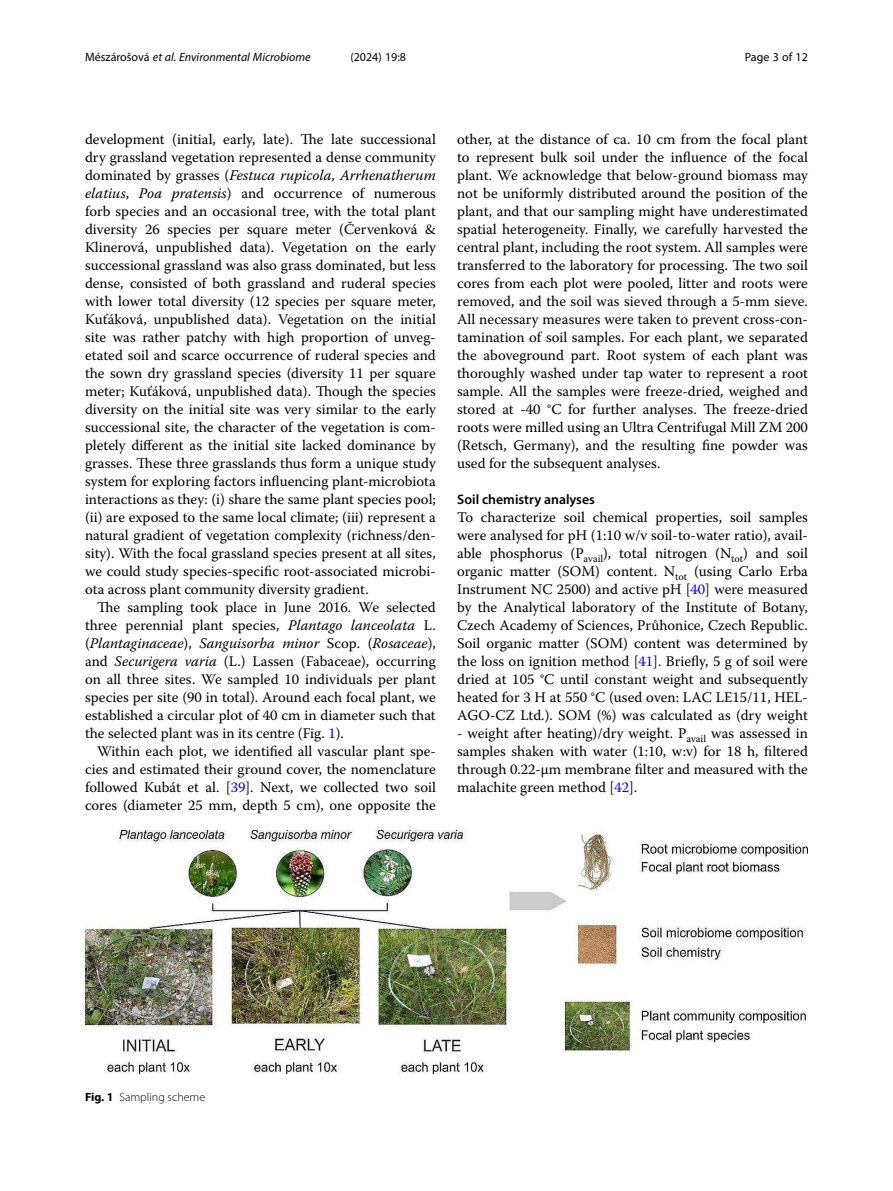
<style>
.page{position:relative;width:893px;height:1191px;background:#fff}
.page>*{position:absolute;margin:0;border:0;box-sizing:border-box;transform-origin:0 0}
.Body_Text{font:14.7px/18px "Warnock Pro";color:#000;text-align:justify}
.Body_Text_Indent{font:14.7px/18px "Warnock Pro";color:#000;text-align:justify}
.Head_2{font:600 13.8px "Myriad Pro";color:#000}
.t1{font:italic 12px "Myriad Pro";color:#000}
.t2{font:12px "Myriad Pro";color:#000}
.Figure_Caption{font:300 12px "Myriad Pro";color:#000}
.s1{font-style:normal}
.s2{font-style:italic}
.s3{color:#00f}
.s4{font-weight:700}
</style>
<div class="page">
<img style="left:85px;top:830px;width:723px;height:244px">
<p class="t1" style="left:85px;top:50px;width:227px"><span class="s1">Mészárošová</span> et al. Environmental Microbiome</p>
<p class="t2" style="left:350px;top:50px;width:57px">(2024) 19:8</p>
<p class="t2" style="left:745px;top:50px;width:65px">Page 3 of 12</p>
<p class="Body_Text" style="left:85px;top:130px;width:352px">development (initial, early, late). The late successional dry grassland vegetation represented a dense community dominated by grasses (<span class="s2">Festuca rupicola</span>, <span class="s2">Arrhenatherum elatius</span>, <span class="s2">Poa pratensis</span>) and occurrence of numerous forb species and an occasional tree, with the total plant diversity 26 species per square meter (Červenková &amp; Klinerová, unpublished data). Vegetation on the early successional grassland was also grass dominated, but less dense, consisted of both grassland and ruderal species with lower total diversity (12 species per square meter, Kuťáková, unpublished data). Vegetation on the initial site was rather patchy with high proportion of unveg&shy;etated soil and scarce occurrence of ruderal species and the sown dry grassland species (diversity 11 per square meter; Kuťáková, unpublished data). Though the species diversity on the initial site was very similar to the early successional site, the character of the vegetation is com&shy;pletely different as the initial site lacked dominance by grasses. These three grasslands thus form a unique study system for exploring factors influencing plant-microbiota interactions as they: (i) share the same plant species pool; (ii) are exposed to the same local climate; (iii) represent a natural gradient of vegetation complexity (richness/den&shy;sity). With the focal grassland species present at all sites, we could study species-specific root-associated microbi&shy;ota across plant community diversity gradient.</p>
<p class="Body_Text_Indent" style="left:85px;top:598px;width:352px;text-indent:12px">The sampling took place in June 2016. We selected three perennial plant species, <span class="s2">Plantago lanceolata</span> L. (<span class="s2">Plantaginaceae</span>), <span class="s2">Sanguisorba minor</span> Scop. (<span class="s2">Rosaceae</span>), and <span class="s2">Securigera varia</span> (L.) Lassen (Fabaceae), occurring on all three sites. We sampled 10 individuals per plant species per site (90 in total). Around each focal plant, we established a circular plot of 40 cm in diameter such that the selected plant was in its centre (Fig. <span class="s3">1</span>).</p>
<p class="Body_Text_Indent" style="left:85px;top:742px;width:352px;text-indent:12px">Within each plot, we identified all vascular plant spe&shy;cies and estimated their ground cover, the nomenclature followed Kubát et al. [<span class="s3">39</span>]. Next, we collected two soil cores (diameter 25 mm, depth 5 cm), one opposite the</p>
<p class="Body_Text_Indent" style="left:457px;top:130px;width:352px">other, at the distance of ca. 10 cm from the focal plant to represent bulk soil under the influence of the focal plant. We acknowledge that below-ground biomass may not be uniformly distributed around the position of the plant, and that our sampling might have underestimated spatial heterogeneity. Finally, we carefully harvested the central plant, including the root system. All samples were transferred to the laboratory for processing. The two soil cores from each plot were pooled, litter and roots were removed, and the soil was sieved through a 5-mm sieve.<br>All necessary measures were taken to prevent cross-con&shy;tamination of soil samples. For each plant, we separated the aboveground part. Root system of each plant was thoroughly washed under tap water to represent a root sample. All the samples were freeze-dried, weighed and stored at -40 °C for further analyses. The freeze-dried roots were milled using an Ultra Centrifugal Mill ZM 200 (Retsch, Germany), and the resulting fine powder was used for the subsequent analyses.</p>
<p class="Head_2" style="left:457px;top:491px;width:139px">Soil chemistry analyses</p>
<p class="Body_Text" style="left:457px;top:508px;width:352px">To characterize soil chemical properties, soil samples were analysed for pH (1:10 w/v soil-to-water ratio), avail&shy;able phosphorus (P<sub>avail</sub>), total nitrogen (N<sub>tot</sub>) and soil organic matter (SOM) content. N<sub>tot</sub> (using Carlo Erba Instrument NC 2500) and active pH [<span class="s3">40</span>] were measured by the Analytical laboratory of the Institute of Botany, Czech Academy of Sciences, Průhonice, Czech Republic.<br>Soil organic matter (SOM) content was determined by the loss on ignition method [<span class="s3">41</span>]. Briefly, 5 g of soil were dried at 105 °C until constant weight and subsequently heated for 3 H at 550 °C (used oven: LAC LE15/11, HEL-AGO-CZ Ltd.). SOM (%) was calculated as (dry weight</p>
<p class="Body_Text" style="left:457px;top:724px;width:352px">- weight after heating)/dry weight. P<sub>avail</sub> was assessed in samples shaken with water (1:10, w:v) for 18 h, filtered through 0.22-μm membrane filter and measured with the malachite green method [<span class="s3">42</span>].</p>
<p class="Figure_Caption" style="left:85px;top:1089px;width:122px"><span class="s4">Fig. 1</span> Sampling scheme</p>
</div>
